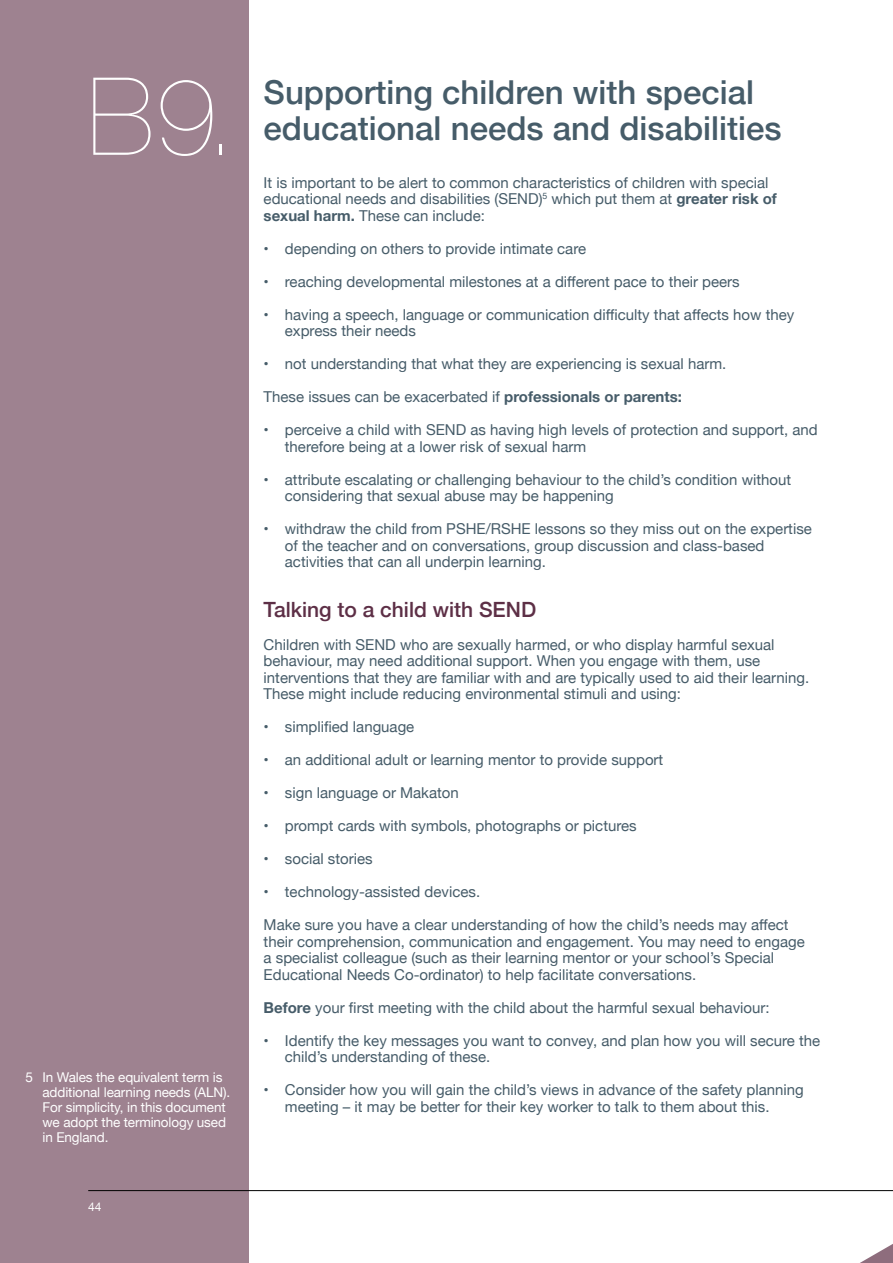
<style>
.page{position:relative;width:893px;height:1263px;background:#fff}
.page>*{position:absolute;margin:0;border:0;box-sizing:border-box;transform-origin:0 0}
.t1{font:200 108px "Helvetica Neue";color:#fff}
.t2{font:500 33px/36px "Helvetica Neue";color:#465c69}
.t3{font:500 21px "Helvetica Neue";color:#5d2f46}
.t4{font:15px/16.5px "Helvetica Neue";color:#465c69}
.t5{font:13.5px/15px "Helvetica Neue";letter-spacing:-.01em;color:#fff}
.t6{font:12px "Helvetica Neue";color:#fff}
.s1{font-weight:700}
</style>
<div class="page">
<div style="left:0;top:0;width:249px;height:1263px;background:#9e8290"></div>
<hr style="left:88px;top:1190px;width:805px;height:1px;background:#000">
<svg style="left:860px;top:1244px;width:33px;height:19px"></svg>
<h1 class="t1" style="left:88px;top:33px;width:149px">B9.</h1>
<p class="t5" style="left:43px;top:1070px;width:189px;text-indent:-17px">5 In Wales the equivalent term is additional learning needs (ALN).<br>For simplicity, in this document we adopt the terminology used in England.</p>
<p class="t6" style="left:88px;top:1198px;width:15px">44</p>
<h2 class="t2" style="left:264px;top:72px;width:519px">Supporting children with special educational needs and disabilities</h2>
<p class="t4" style="left:264px;top:175px;width:515px">It is important to be alert to common characteristics of children with special educational needs and disabilities (SEND)<sup>5</sup> which put them at <span class="s1">greater risk of sexual harm.</span> These can include:</p>
<p class="t4" style="left:264px;top:241px;width:324px">• depending on others to provide intimate care</p>
<p class="t4" style="left:264px;top:274px;width:478px">• reaching developmental milestones at a different pace to their peers</p>
<p class="t4" style="left:285px;top:307px;width:511px;text-indent:-21px">• having a speech, language or communication difficulty that affects how they express their needs</p>
<p class="t4" style="left:264px;top:357px;width:464px">• not understanding that what they are experiencing is sexual harm.</p>
<p class="t4" style="left:264px;top:390px;width:420px">These issues can be exacerbated if <span class="s1">professionals or parents:</span></p>
<p class="t4" style="left:285px;top:423px;width:534px;text-indent:-21px">• perceive a child with SEND as having high levels of protection and support, and therefore being at a lower risk of sexual harm</p>
<p class="t4" style="left:285px;top:472px;width:508px;text-indent:-21px">• attribute escalating or challenging behaviour to the child’s condition without considering that sexual abuse may be happening</p>
<p class="t4" style="left:285px;top:522px;width:528px;text-indent:-21px">• withdraw the child from PSHE/RSHE lessons so they miss out on the expertise of the teacher and on conversations, group discussion and class-based activities that can all underpin learning.</p>
<h3 class="t3" style="left:264px;top:592px;width:274px">Talking to a child with SEND</h3>
<p class="t4" style="left:264px;top:637px;width:547px">Children with SEND who are sexually harmed, or who display harmful sexual behaviour, may need additional support. When you engage with them, use interventions that they are familiar with and are typically used to aid their learning.<br>These might include reducing environmental stimuli and using:</p>
<p class="t4" style="left:264px;top:720px;width:152px">• simplified language</p>
<p class="t4" style="left:264px;top:753px;width:401px">• an additional adult or learning mentor to provide support</p>
<p class="t4" style="left:264px;top:786px;width:197px">• sign language or Makaton</p>
<p class="t4" style="left:264px;top:819px;width:375px">• prompt cards with symbols, photographs or pictures</p>
<p class="t4" style="left:264px;top:852px;width:111px">• social stories</p>
<p class="t4" style="left:264px;top:885px;width:218px">• technology-assisted devices.</p>
<p class="t4" style="left:264px;top:918px;width:543px">Make sure you have a clear understanding of how the child’s needs may affect their comprehension, communication and engagement. You may need to engage a specialist colleague (such as their learning mentor or your school’s Special Educational Needs Co-ordinator) to help facilitate conversations.</p>
<p class="t4" style="left:264px;top:1000px;width:507px"><span class="s1">Before</span> your first meeting with the child about the harmful sexual behaviour:</p>
<p class="t4" style="left:285px;top:1033px;width:537px;text-indent:-21px">• Identify the key messages you want to convey, and plan how you will secure the child’s understanding of these.</p>
<p class="t4" style="left:285px;top:1083px;width:520px;text-indent:-21px">• Consider how you will gain the child’s views in advance of the safety planning meeting – it may be better for their key worker to talk to them about this.</p>
</div>
